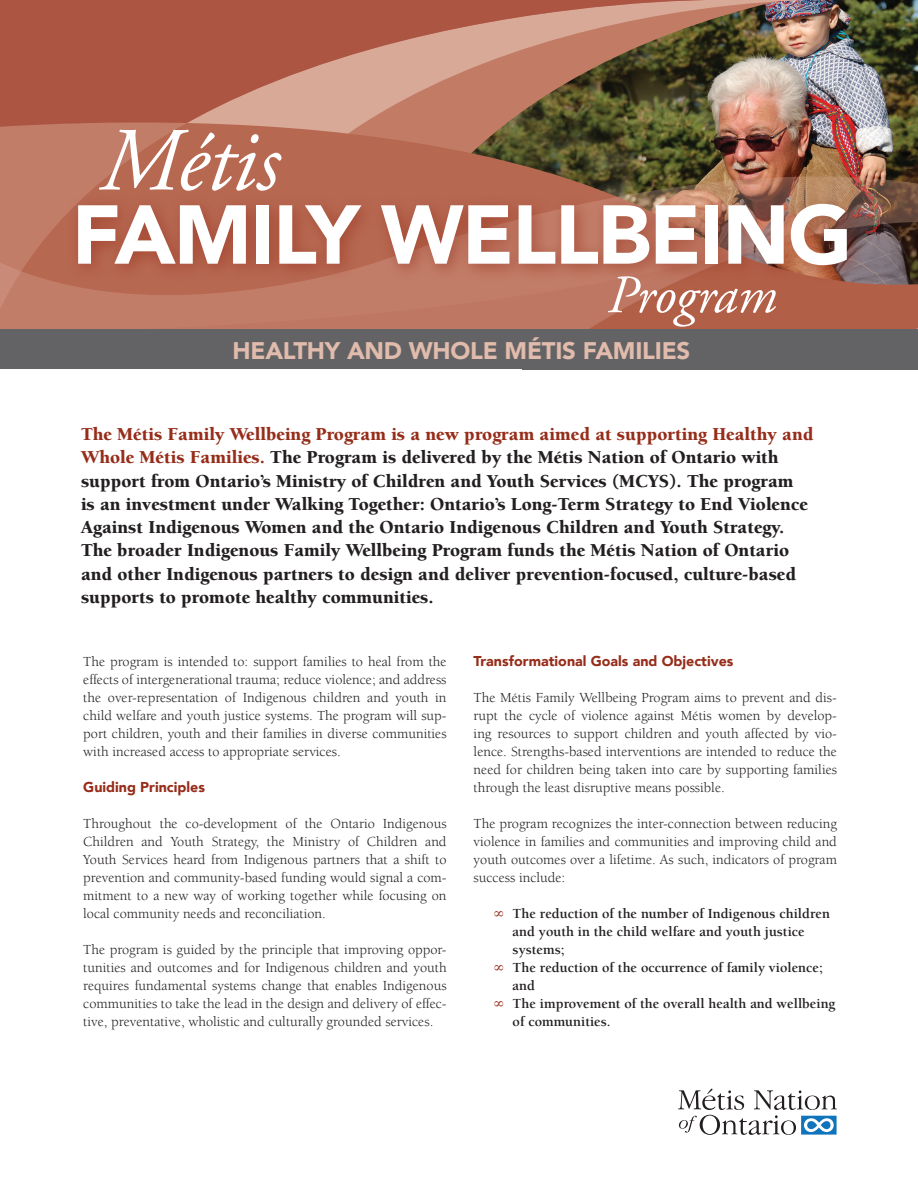
<style>
.page{position:relative;width:918px;height:1188px;background:#fff}
.page>*{position:absolute;margin:0;border:0;box-sizing:border-box;transform-origin:0 0}
.t1{font:italic 90px "Adobe Garamond Pro";letter-spacing:-.01em;color:#fff}
.t2{font:900 82.5px "Avenir";letter-spacing:-.02em;color:#fff}
.t3{font:italic 54px "Adobe Garamond Pro";letter-spacing:-.005em;color:#fff}
.t4{font:900 24px "Avenir";letter-spacing:-.01em;color:#e1bbab}
.t5{font:900 18.75px/23.2px "Berkeley";color:#231f20}
.t6{font:14.25px/18px "Berkeley";color:#231f20;text-align:justify}
.t7{font:700 14.25px "Berkeley";color:#231f20}
.t8{font:900 14.25px "Avenir";color:#962d1a}
.s1{color:#962d1a}
</style>
<div class="page">
<svg style="left:678px;top:1089px;width:159px;height:46px"></svg>
<img style="left:812px;top:0;width:106px;height:74px">
<img style="left:710px;top:0;width:102px;height:74px">
<img style="left:709px;top:74px;width:209px;height:85px">
<svg style="left:0;top:0;width:709px;height:175px;background:#a76a53"></svg>
<img style="left:3px;top:159px;width:915px;height:16px">
<svg style="left:0;top:175px;width:918px;height:195px;background:#b26f5a"></svg>
<div style="left:0;top:329px;width:918px;height:40px;background:#636366"></div>
<div style="left:67px;top:193px;width:799px;height:91px;background:#962d1a;opacity:.55"></div>
<div style="left:0;top:369px;width:522px;height:53px;background:#fff"></div>
<h1 class="t1" style="left:101px;top:107px;width:180px">Métis</h1>
<h2 class="t2" style="left:72px;top:164px;width:711px">FAMILY WELLBEING</h2>
<h3 class="t3" style="left:608px;top:263px;width:171px">Program</h3>
<h3 class="t4" style="left:233px;top:330px;width:66px">Healthy</h3>
<h3 class="t4" style="left:347px;top:330px;width:280px">and Whole Métis Familie</h3>
<h3 class="t4" style="left:677px;top:330px;width:15px">s</h3>
<p class="t5" style="left:81px;top:423px;width:734px"><span class="s1">The Métis Family Wellbeing Program is a new program aimed at supporting Healthy and Whole Métis Families.</span> The Program is delivered by the Métis Nation of Ontario with support from Ontario’s Ministry of Children and Youth Services (MCYS). The program<br>is an investment under Walking Together: Ontario’s Long-Term Strategy to End Violence Against Indigenous Women and the Ontario Indigenous Children and Youth Strategy.<br>The broader Indigenous Family Wellbeing Program funds the Métis Nation of Ontario and other Indigenous partners to design and deliver prevention-focused, culture-based supports to promote healthy communities.</p>
<p class="t6" style="left:83px;top:653px;width:365px">The program is intended to: support families to heal from the effects of intergenerational trauma; reduce violence; and address the over-representation of Indigenous children and youth in child welfare and youth justice systems. The program will sup&shy;port children, youth and their families in diverse communities with increased access to appropriate services.</p>
<p class="t8" style="left:83px;top:775px;width:123px">Guiding Principles</p>
<p class="t6" style="left:83px;top:815px;width:365px">Throughout the co-development of the Ontario Indigenous Children and Youth Strategy, the Ministry of Children and Youth Services heard from Indigenous partners that a shift to prevention and community-based funding would signal a com&shy;mitment to a new way of working together while focusing on local community needs and reconciliation.</p>
<p class="t6" style="left:83px;top:941px;width:365px">The program is guided by the principle that improving oppor&shy;tunities and outcomes and for Indigenous children and youth requires fundamental systems change that enables Indigenous communities to take the lead in the design and delivery of effec&shy;tive, preventative, wholistic and culturally grounded services.</p>
<p class="t8" style="left:474px;top:649px;width:261px">Transformational Goals and Objectives</p>
<p class="t6" style="left:474px;top:689px;width:365px">The Métis Family Wellbeing Program aims to prevent and dis&shy;rupt the cycle of violence against Métis women by develop&shy;ing resources to support children and youth affected by vio&shy;lence. Strengths-based interventions are intended to reduce the need for children being taken into care by supporting families through the least disruptive means possible.</p>
<p class="t6" style="left:474px;top:815px;width:365px">The program recognizes the inter-connection between reducing violence in families and communities and improving child and youth outcomes over a lifetime. As such, indicators of program success include:</p>
<p class="t7" style="left:494px;top:906px;width:338px"><span class="s1">∞</span> The reduction of the number of Indigenous children</p>
<p class="t7" style="left:513px;top:924px;width:294px">and youth in the child welfare and youth justice</p>
<p class="t7" style="left:513px;top:942px;width:54px">systems;</p>
<p class="t7" style="left:494px;top:960px;width:331px"><span class="s1">∞</span> The reduction of the occurrence of family violence;</p>
<p class="t7" style="left:513px;top:978px;width:24px">and</p>
<p class="t7" style="left:494px;top:996px;width:343px"><span class="s1">∞</span> The improvement of the overall health and wellbeing</p>
<p class="t7" style="left:513px;top:1014px;width:100px">of communities.</p>
</div>
